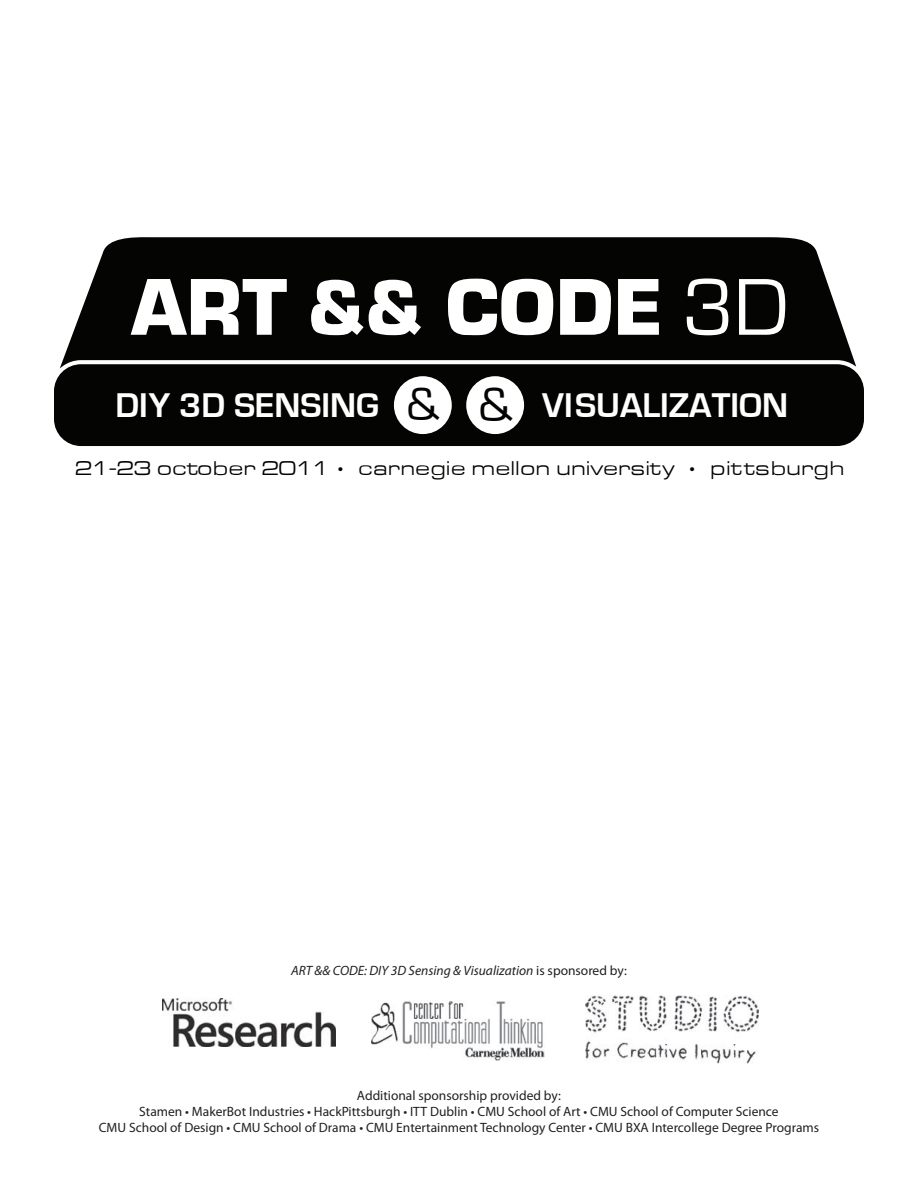
<style>
.page{position:relative;width:918px;height:1188px;background:#fff}
.page>*{position:absolute;margin:0;border:0;box-sizing:border-box;transform-origin:0 0}
.t1{font:83.55px "Eurostile Black DTC";color:#fff}
.t2{font:700 35.4px "Eurostile";color:#fff}
.t3{font:20.55px "Eurostile Extended Roman DTC";color:#040503}
.t4{font:13.5px/16.2px "Myriad Pro";color:#231f20;text-align:center}
.t5{font:italic 13.5px "Myriad Pro";color:#231f20}
.s1{font-family:"Eurostile"}
.s2{font-weight:400;font-size:48.15px;color:#040503}
.s3{font-weight:400;font-size:49.8px;color:#040503}
.s4{font-style:normal}
</style>
<div class="page">
<img style="left:371px;top:1001px;width:173px;height:60px">
<img style="left:162px;top:999px;width:173px;height:48px">
<img style="left:586px;top:996px;width:173px;height:67px">
<svg style="left:60px;top:237px;width:796px;height:131px;background:#1b1c1a"></svg>
<div style="left:54px;top:364px;width:810px;height:82px;background:#040503;border-radius:27px"></div>
<div style="left:394px;top:376px;width:58px;height:58px;background:#fff;border-radius:50%"></div>
<div style="left:466px;top:376px;width:58px;height:58px;background:#fff;border-radius:50%"></div>
<h1 class="t1" style="left:131px;top:261px;width:659px">ART &amp;&amp; CODE <span class="s1">3D</span></h1>
<h2 class="t2" style="left:115px;top:386px;width:674px">DIY 3D SENSING <span class="s2">&amp;</span> <span class="s3">&amp;</span> VISUALIZATION</h2>
<h3 class="t3" style="left:75px;top:457px;width:771px">21-23 october 2011 • carnegie mellon university • pittsburgh</h3>
<p class="t5" style="left:291px;top:963px;width:337px">ART &amp;&amp; CODE: DIY 3D Sensing &amp; Visualization <span class="s4">is sponsored by:</span></p>
<p class="t4" style="left:99px;top:1087px;width:722px">Additional sponsorship provided by:<br>Stamen • MakerBot Industries • HackPittsburgh • ITT Dublin • CMU School of Art • CMU School of Computer Science<br>CMU School of Design • CMU School of Drama • CMU Entertainment Technology Center • CMU BXA Intercollege Degree Programs</p>
</div>
